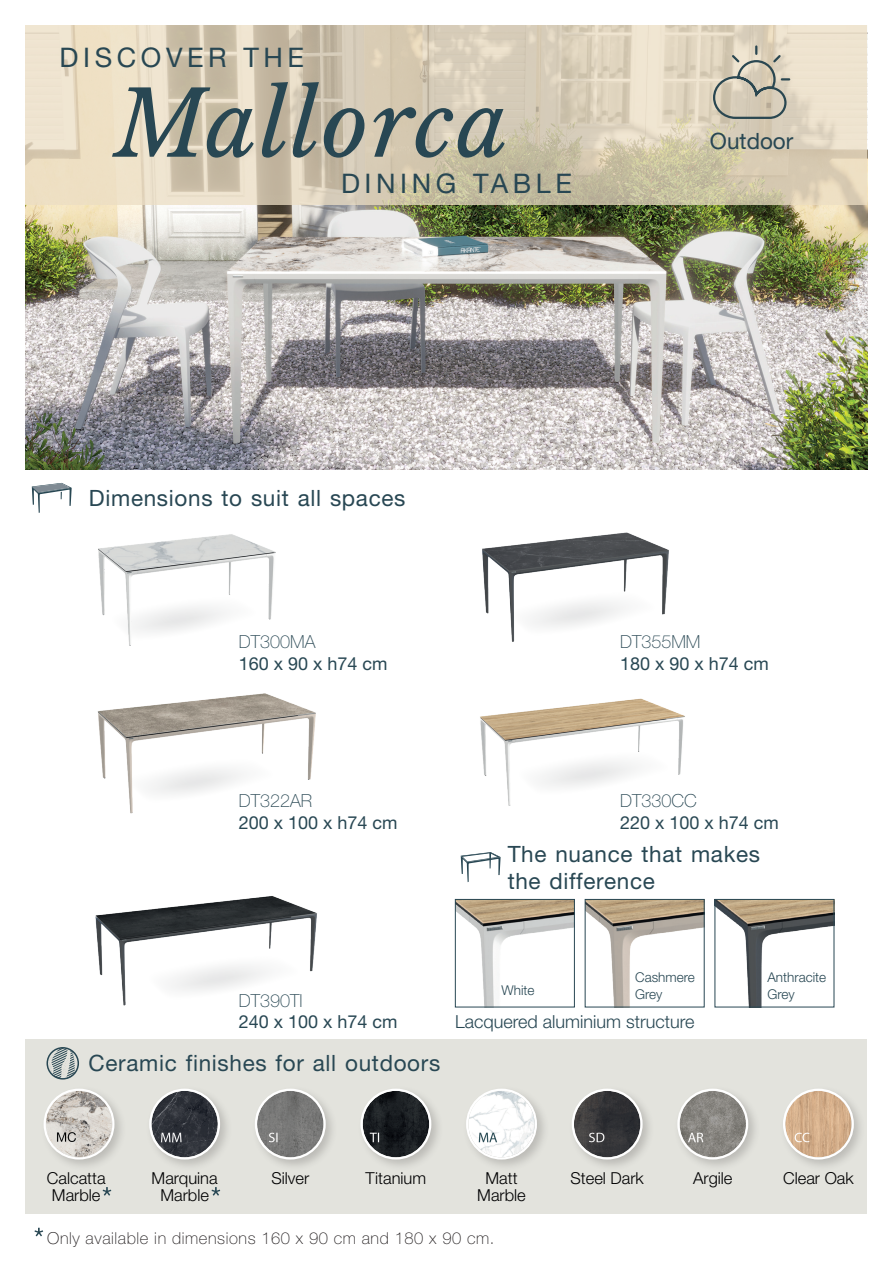
<style>
.page{position:relative;width:893px;height:1263px;background:#fff}
.page>*{position:absolute;margin:0;border:0;box-sizing:border-box;transform-origin:0 0}
.t1{font:italic 90px "Libre Baskerville";letter-spacing:.03em;color:#284753}
.t2{font:27px "Helvetica Neue LT Std";letter-spacing:.17em;color:#284753}
.t3{font:22.5px/27px "Helvetica Neue LT Std";letter-spacing:.03em;color:#284753}
.t4{font:22.5px "Helvetica Neue LT Std";color:#284753}
.t5{font:18px "Helvetica Neue LT Std";color:#284753}
.t6{font:100 18px "Helvetica Neue LT Std";color:#284753}
.t7{font:300 18px "Helvetica Neue LT Std";color:#284753}
.t8{font:300 16.5px/16.5px "Helvetica Neue LT Std";color:#000001;text-align:center}
.t9{font:100 16.5px "Helvetica Neue LT Std";letter-spacing:.035em;color:#231f20}
.t10{font:300 13.5px/16.2px "Helvetica Neue LT Std";color:#284753}
</style>
<div class="page">
<img style="left:26px;top:205px;width:841px;height:265px">
<div style="left:26px;top:1040px;width:841px;height:174px;background:#e3e3dd"></div>
<svg style="left:26px;top:26px;width:841px;height:179px;background:#d9ceb7"></svg>
<svg style="left:713px;top:45px;width:77px;height:74px;background:#c6bfae"></svg>
<svg style="left:32px;top:483px;width:40px;height:30px"></svg>
<svg style="left:461px;top:852px;width:40px;height:30px"></svg>
<svg style="left:103px;top:1187px;width:8px;height:9px"></svg>
<svg style="left:35px;top:1228px;width:8px;height:8px"></svg>
<svg style="left:212px;top:1187px;width:8px;height:9px"></svg>
<div style="left:47px;top:1047px;width:32px;height:32px;border:2px solid #284753;border-radius:50%"></div>
<svg style="left:48px;top:1048px;width:30px;height:31px"></svg>
<img style="left:98px;top:534px;width:178px;height:112px">
<img style="left:482px;top:532px;width:187px;height:110px">
<img style="left:97px;top:693px;width:219px;height:121px">
<img style="left:95px;top:896px;width:222px;height:110px">
<img style="left:457px;top:901px;width:116px;height:104px">
<div style="left:455px;top:899px;width:120px;height:108px;border:1px solid #284753"></div>
<img style="left:587px;top:901px;width:115px;height:104px">
<div style="left:585px;top:899px;width:119px;height:108px;border:1px solid #284753"></div>
<img style="left:717px;top:901px;width:115px;height:104px">
<div style="left:715px;top:899px;width:119px;height:108px;border:1px solid #284753"></div>
<div style="left:40px;top:1085px;width:87px;height:87px;background:#231f20;opacity:.21"></div>
<img style="left:46px;top:1091px;width:66px;height:66px;border-radius:33px">
<div style="left:44px;top:1089px;width:70px;height:70px;border:2px solid #fff;border-radius:50%"></div>
<div style="left:146px;top:1085px;width:86px;height:87px;background:#231f20;opacity:.21"></div>
<img style="left:151px;top:1091px;width:67px;height:66px;border-radius:33px">
<div style="left:149px;top:1089px;width:71px;height:70px;border:2px solid #fff;border-radius:50%"></div>
<div style="left:252px;top:1085px;width:86px;height:87px;background:#231f20;opacity:.21"></div>
<img style="left:257px;top:1091px;width:66px;height:66px;border-radius:33px">
<div style="left:255px;top:1089px;width:71px;height:70px;border:2px solid #fff;border-radius:50%"></div>
<div style="left:357px;top:1085px;width:87px;height:87px;background:#231f20;opacity:.21"></div>
<img style="left:363px;top:1091px;width:66px;height:66px;border-radius:33px">
<div style="left:360px;top:1089px;width:71px;height:70px;border:2px solid #fff;border-radius:50%"></div>
<div style="left:463px;top:1085px;width:86px;height:87px;background:#231f20;opacity:.21"></div>
<img style="left:468px;top:1091px;width:67px;height:66px;border-radius:33px">
<div style="left:466px;top:1089px;width:71px;height:70px;border:2px solid #fff;border-radius:50%"></div>
<div style="left:568px;top:1085px;width:87px;height:87px;background:#231f20;opacity:.21"></div>
<img style="left:574px;top:1091px;width:66px;height:66px;border-radius:33px">
<div style="left:572px;top:1089px;width:71px;height:70px;border:2px solid #fff;border-radius:50%"></div>
<div style="left:674px;top:1085px;width:86px;height:87px;background:#231f20;opacity:.21"></div>
<img style="left:680px;top:1091px;width:66px;height:66px;border-radius:33px">
<div style="left:677px;top:1089px;width:71px;height:70px;border:2px solid #fff;border-radius:50%"></div>
<div style="left:780px;top:1085px;width:86px;height:87px;background:#231f20;opacity:.21"></div>
<img style="left:785px;top:1091px;width:67px;height:66px;border-radius:33px">
<div style="left:783px;top:1089px;width:71px;height:70px;border:2px solid #fff;border-radius:50%"></div>
<img style="left:480px;top:698px;width:205px;height:108px">
<p class="t2" style="left:60px;top:41px;width:246px">DISCOVER THE</p>
<h1 class="t1" style="left:114px;top:69px;width:395px">Mallorca</h1>
<p class="t2" style="left:341px;top:167px;width:232px">DINING TABLE</p>
<p class="t4" style="left:710px;top:128px;width:85px">Outdoor</p>
<p class="t3" style="left:89px;top:484px;width:318px">Dimensions to suit all spaces</p>
<p class="t6" style="left:239px;top:631px;width:78px">DT300MA</p>
<p class="t5" style="left:239px;top:652px;width:150px">160 x 90 x h74 cm</p>
<p class="t6" style="left:239px;top:791px;width:75px">DT322AR</p>
<p class="t5" style="left:239px;top:812px;width:160px">200 x 100 x h74 cm</p>
<p class="t6" style="left:620px;top:631px;width:82px">DT355MM</p>
<p class="t5" style="left:620px;top:652px;width:150px">180 x 90 x h74 cm</p>
<p class="t6" style="left:620px;top:791px;width:78px">DT330CC</p>
<p class="t5" style="left:620px;top:812px;width:160px">220 x 100 x h74 cm</p>
<p class="t3" style="left:508px;top:840px;width:254px">The nuance that makes the difference</p>
<p class="t6" style="left:239px;top:990px;width:65px">DT390TI</p>
<p class="t5" style="left:239px;top:1011px;width:160px">240 x 100 x h74 cm</p>
<p class="t3" style="left:89px;top:1049px;width:353px">Ceramic finishes for all outdoors</p>
<p class="t10" style="left:501px;top:982px;width:34px">White</p>
<p class="t10" style="left:635px;top:969px;width:61px">Cashmere<br>Grey</p>
<p class="t10" style="left:767px;top:969px;width:60px">Anthracite<br>Grey</p>
<p class="t7" style="left:455px;top:1011px;width:241px">Lacquered aluminium structure</p>
<p class="t8" style="left:47px;top:1169px;width:60px">Calcatta<br>Marble</p>
<p class="t8" style="left:152px;top:1169px;width:68px">Marquina<br>Marble</p>
<p class="t8" style="left:271px;top:1169px;width:39px">Silver</p>
<p class="t8" style="left:366px;top:1169px;width:62px">Titanium</p>
<p class="t8" style="left:477px;top:1169px;width:50px">Matt<br>Marble</p>
<p class="t8" style="left:570px;top:1169px;width:75px">Steel Dark</p>
<p class="t8" style="left:693px;top:1169px;width:41px">Argile</p>
<p class="t8" style="left:783px;top:1169px;width:72px">Clear Oak</p>
<p class="t9" style="left:47px;top:1228px;width:449px">Only available in dimensions 160 x 90 cm and 180 x 90 cm.</p>
</div>
